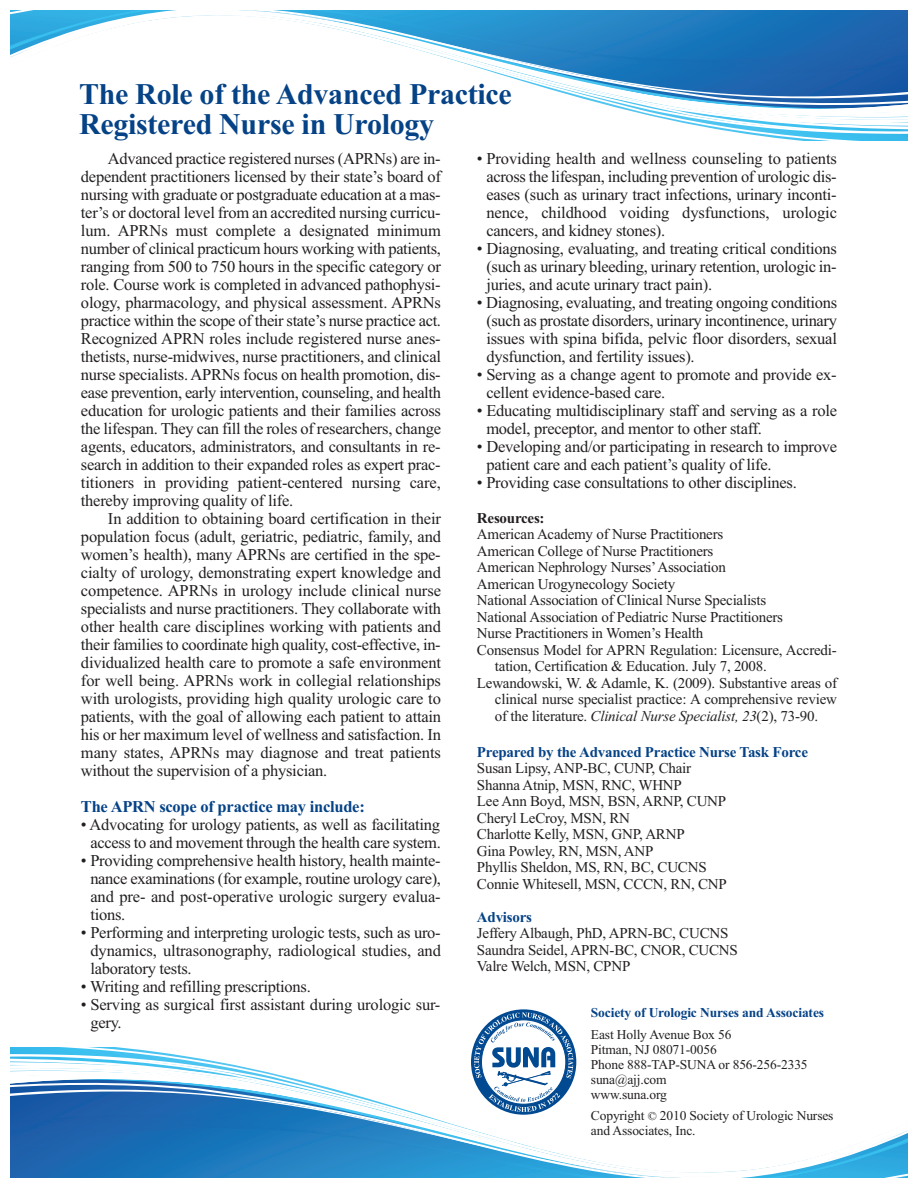
<style>
.page{position:relative;width:918px;height:1188px;background:#fff}
.page>*{position:absolute;margin:0;border:0;box-sizing:border-box;transform-origin:0 0}
.t1{font:700 30px/30px "Times New Roman";letter-spacing:-.01em;color:#054286}
.t2{font:16.5px/18px "Times New Roman";letter-spacing:-.015em;color:#231f20;text-align:justify}
.t3{font:700 16.5px "Times New Roman";letter-spacing:-.015em;color:#054286}
.t4{font:15px/16.5px "Times New Roman";letter-spacing:-.015em;color:#231f20}
.t5{font:700 15px "Times New Roman";letter-spacing:-.015em;color:#054286}
.t6{font:700 15px "Times New Roman";letter-spacing:-.015em;color:#231f20}
.t7{font:13.5px/15px "Times New Roman";letter-spacing:-.01em;color:#231f20}
.t8{font:700 13.5px "Times New Roman";letter-spacing:-.01em;color:#054286}
.s1{font-style:italic}
.s2{font-size:12px}
</style>
<div class="page">
<svg style="left:741px;top:133px;width:167px;height:8px"></svg>
<svg style="left:700px;top:126px;width:208px;height:4px"></svg>
<svg style="left:10px;top:10px;width:898px;height:105px"></svg>
<svg style="left:10px;top:1047px;width:566px;height:8px"></svg>
<svg style="left:10px;top:1058px;width:567px;height:4px"></svg>
<svg style="left:10px;top:1073px;width:898px;height:105px"></svg>
<svg style="left:471px;top:1009px;width:105px;height:106px"></svg>
<svg style="left:474px;top:1012px;width:99px;height:100px"></svg>
<h1 class="t1" style="left:79px;top:82px;width:434px">The Role of the Advanced Practice<br>Registered Nurse in Urology</h1>
<p class="t2" style="left:81px;top:152px;width:362px;text-indent:27px">Advanced practice registered nurses (APRNs) are in&shy;dependent practitioners licensed by their state’s board of nursing with graduate or postgraduate education at a mas&shy;ter’s or doctoral level from an accredited nursing curricu&shy;lum. APRNs must complete a designated minimum number of clinical practicum hours working with patients, ranging from 500 to 750 hours in the specific category or role. Course work is completed in advanced pathophysi&shy;ology, pharmacology, and physical assessment. APRNs practice within the scope of their state’s nurse practice act.<br>Recognized APRN roles include registered nurse anes&shy;thetists, nurse-midwives, nurse practitioners, and clinical nurse specialists. APRNs focus on health promotion, dis&shy;ease prevention, early intervention, counseling, and health education for urologic patients and their families across the lifespan. They can fill the roles of researchers, change agents, educators, administrators, and consultants in re&shy;search in addition to their expanded roles as expert prac&shy;titioners in providing patient-centered nursing care, thereby improving quality of life.</p>
<p class="t2" style="left:81px;top:512px;width:362px;text-indent:27px">In addition to obtaining board certification in their population focus (adult, geriatric, pediatric, family, and women’s health), many APRNs are certified in the spe&shy;cialty of urology, demonstrating expert knowledge and competence. APRNs in urology include clinical nurse specialists and nurse practitioners. They collaborate with other health care disciplines working with patients and their families to coordinate high quality, cost-effective, in&shy;dividualized health care to promote a safe environment for well being. APRNs work in collegial relationships with urologists, providing high quality urologic care to patients, with the goal of allowing each patient to attain his or her maximum level of wellness and satisfaction. In many states, APRNs may diagnose and treat patients without the supervision of a physician.</p>
<p class="t3" style="left:81px;top:802px;width:285px">The APRN scope of practice may include:</p>
<p class="t2" style="left:81px;top:818px;width:362px;text-align:center">• Advocating for urology patients, as well as facilitating access to and movement through the health care system.</p>
<p class="t2" style="left:90px;top:854px;width:352px;text-indent:-9px">• Providing comprehensive health history, health mainte&shy;nance examinations (for example, routine urology care), and pre- and post-operative urologic surgery evalua&shy;tions.</p>
<p class="t2" style="left:90px;top:926px;width:352px;text-indent:-9px">• Performing and interpreting urologic tests, such as uro&shy;dynamics, ultrasonography, radiological studies, and laboratory tests.</p>
<p class="t2" style="left:81px;top:980px;width:231px">• Writing and refilling prescriptions.</p>
<p class="t2" style="left:90px;top:998px;width:352px;text-indent:-9px">• Serving as surgical first assistant during urologic sur&shy;gery.</p>
<p class="t2" style="left:486px;top:152px;width:352px;text-indent:-9px">• Providing health and wellness counseling to patients across the lifespan, including prevention of urologic dis&shy;eases (such as urinary tract infections, urinary inconti&shy;nence, childhood voiding dysfunctions, urologic cancers, and kidney stones).</p>
<p class="t2" style="left:486px;top:242px;width:352px;text-indent:-9px">• Diagnosing, evaluating, and treating critical conditions (such as urinary bleeding, urinary retention, urologic in&shy;juries, and acute urinary tract pain).</p>
<p class="t2" style="left:486px;top:296px;width:352px;text-indent:-9px">• Diagnosing, evaluating, and treating ongoing conditions (such as prostate disorders, urinary incontinence, urinary issues with spina bifida, pelvic floor disorders, sexual dysfunction, and fertility issues).</p>
<p class="t2" style="left:486px;top:368px;width:352px;text-indent:-9px">• Serving as a change agent to promote and provide ex&shy;cellent evidence-based care.</p>
<p class="t2" style="left:486px;top:404px;width:352px;text-indent:-9px">• Educating multidisciplinary staff and serving as a role model, preceptor, and mentor to other staff.</p>
<p class="t2" style="left:486px;top:440px;width:352px;text-indent:-9px">• Developing and/or participating in research to improve patient care and each patient’s quality of life.</p>
<p class="t2" style="left:477px;top:476px;width:321px">• Providing case consultations to other disciplines.</p>
<p class="t6" style="left:477px;top:513px;width:69px">Resources:</p>
<p class="t4" style="left:477px;top:528px;width:248px">American Academy of Nurse Practitioners</p>
<p class="t4" style="left:477px;top:544px;width:238px">American College of Nurse Practitioners</p>
<p class="t4" style="left:477px;top:561px;width:251px">American Nephrology Nurses’ Association</p>
<p class="t4" style="left:477px;top:577px;width:200px">American Urogynecology Society</p>
<p class="t4" style="left:477px;top:594px;width:291px">National Association of Clinical Nurse Specialists</p>
<p class="t4" style="left:477px;top:610px;width:308px">National Association of Pediatric Nurse Practitioners</p>
<p class="t4" style="left:477px;top:627px;width:228px">Nurse Practitioners in Women’s Health</p>
<p class="t4" style="left:477px;top:643px;width:361px">Consensus Model for APRN Regulation: Licensure, Accredi-</p>
<p class="t4" style="left:495px;top:660px;width:273px">tation, Certification &amp; Education. July 7, 2008.</p>
<p class="t4" style="left:477px;top:676px;width:362px">Lewandowski, W. &amp; Adamle, K. (2009). Substantive areas of</p>
<p class="t4" style="left:495px;top:693px;width:344px">clinical nurse specialist practice: A comprehensive review</p>
<p class="t4" style="left:495px;top:709px;width:325px">of the literature. <span class="s1">Clinical Nurse Specialist, 23</span>(2), 73-90.</p>
<p class="t5" style="left:477px;top:747px;width:333px">Prepared by the Advanced Practice Nurse Task Force</p>
<p class="t4" style="left:477px;top:762px;width:251px">Susan Lipsy, ANP-BC, CUNP, Chair<br>Shanna Atnip, MSN, RNC, WHNP<br>Lee Ann Boyd, MSN, BSN, ARNP, CUNP<br>Cheryl LeCroy, MSN, RN<br>Charlotte Kelly, MSN, GNP, ARNP<br>Gina Powley, RN, MSN, ANP<br>Phyllis Sheldon, MS, RN, BC, CUCNS<br>Connie Whitesell, MSN, CCCN, RN, CNP</p>
<p class="t5" style="left:477px;top:912px;width:57px">Advisors</p>
<p class="t4" style="left:477px;top:927px;width:262px">Jeffery Albaugh, PhD, APRN-BC, CUCNS<br>Saundra Seidel, APRN-BC, CNOR, CUCNS<br>Valre Welch, MSN, CPNP</p>
<p class="t8" style="left:591px;top:1008px;width:235px">Society of Urologic Nurses and Associates</p>
<p class="t7" style="left:591px;top:1029px;width:218px">East Holly Avenue Box 56<br>Pitman, NJ 08071-0056<br>Phone 888-TAP-SUNA or 856-256-2335 suna@ajj.com<br>www.suna.org</p>
<p class="t7" style="left:591px;top:1110px;width:244px">Copyright <span class="s2">©</span> 2010 Society of Urologic Nurses and Associates, Inc.</p>
</div>
